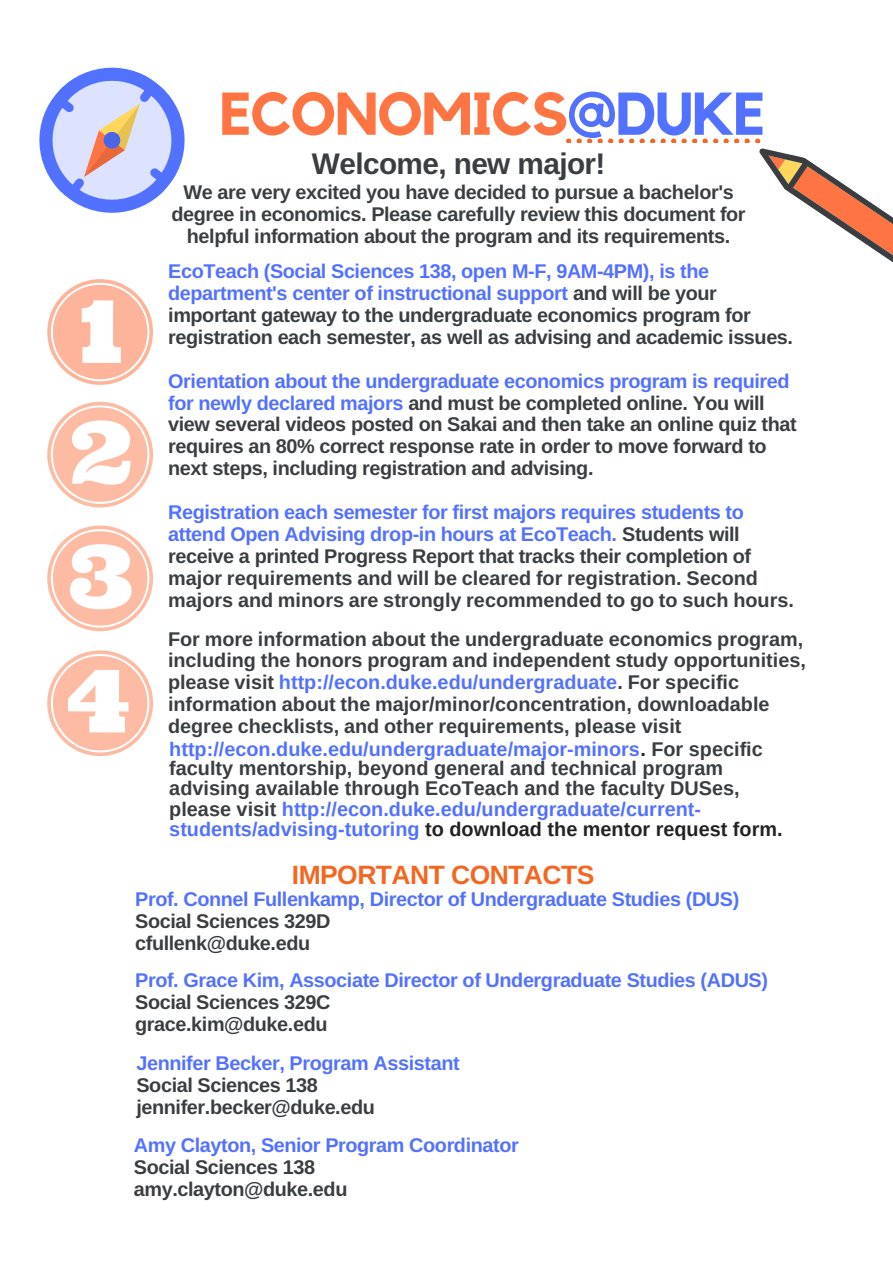
<style>
.page{position:relative;width:893px;height:1262px;background:#fff}
.page>*{position:absolute;margin:0;border:0;box-sizing:border-box;transform-origin:0 0}
.t1{font:700 59.55px "Kollektif";letter-spacing:-.02em;color:#fe7443}
.t2{font:700 29.78px "Arimo";letter-spacing:-.02em;color:#3a3e41}
.t3{font:700 26.47px "Arimo";letter-spacing:-.02em;color:#f26722}
.t4{font:700 19.88px/21.9px "Arimo";letter-spacing:-.02em;color:#3a3e41}
.t5{font:700 19.88px/21.7px "Arimo";color:#3a3e41}
.t6{font:700 19.88px "Arimo";letter-spacing:-.02em;color:#5271ff}
.t7{font:700 19.88px/20.5px "Arimo";color:#5271ff}
.s1{color:#5271ff}
.s2{color:#222}
.s3{color:#3a3e41}
</style>
<div class="page">
<svg style="left:39px;top:67px;width:146px;height:146px"></svg>
<svg style="left:608px;top:139px;width:15px;height:3px"></svg>
<svg style="left:650px;top:139px;width:15px;height:3px"></svg>
<svg style="left:566px;top:139px;width:15px;height:3px"></svg>
<svg style="left:587px;top:139px;width:15px;height:3px"></svg>
<svg style="left:629px;top:139px;width:15px;height:3px"></svg>
<svg style="left:734px;top:138px;width:158px;height:124px"></svg>
<svg style="left:713px;top:139px;width:15px;height:3px"></svg>
<svg style="left:671px;top:139px;width:15px;height:3px"></svg>
<svg style="left:692px;top:139px;width:15px;height:3px"></svg>
<svg style="left:47px;top:279px;width:106px;height:106px"></svg>
<svg style="left:47px;top:402px;width:106px;height:105px"></svg>
<svg style="left:47px;top:526px;width:106px;height:105px"></svg>
<svg style="left:47px;top:650px;width:106px;height:106px"></svg>
<h1 class="t1" style="left:219px;top:87px;width:547px">ECONOMICS<span class="s1">@DUKE</span></h1>
<h2 class="t2" style="left:312px;top:147px;width:295px">Welcome, new major!</h2>
<p class="t4" style="left:171px;top:181px;width:575px;text-align:center">We are very excited you have decided to pursue a bachelor's degree in economics. Please carefully review this document for helpful information about the program and its requirements.</p>
<p class="t4" style="left:168px;top:260px;width:626px"><span class="s1">EcoTeach (Social Sciences 138, open M-F, 9AM-4PM), is the department's center of instructional support</span> and will be your important gateway to the undergraduate economics program for registration each semester, as well as advising and academic issues.</p>
<p class="t4" style="left:168px;top:370px;width:630px"><span class="s1">Orientation about the undergraduate economics program is required for newly declared majors</span> and must be completed online. You will view several videos posted on Sakai and then take an online quiz that requires an 80% correct response rate in order to move forward to next steps, including registration and advising.</p>
<p class="t4" style="left:168px;top:501px;width:627px"><span class="s1">Registration each semester for first majors requires students to attend Open Advising drop-in hours at EcoTeach.</span> Students will receive a printed Progress Report that tracks their completion of major requirements and will be cleared for registration. Second majors and minors are strongly recommended to go to such hours.</p>
<p class="t5" style="left:168px;top:628px;width:639px">For more information about the undergraduate economics program, including the honors program and independent study opportunities, please visit <span class="s1">http://econ.duke.edu/undergraduate</span>. For specific information about the major/minor/concentration, downloadable degree checklists, and other requirements, please visit</p>
<p class="t5" style="left:169px;top:741px;width:595px;line-height:18.2px"><span class="s1">http://econ.duke.edu/undergraduate/major-minors</span><span class="s2">.</span> For specific faculty mentorship, beyond general and technical program</p>
<p class="t7" style="left:169px;top:778px;width:614px"><span class="s3">advising available through EcoTeach and the faculty DUSes, please visit</span> http://econ.duke.edu/undergraduate/current&shy;students/advising-tutoring <span class="s2">to download the mentor request form.</span></p>
<h3 class="t3" style="left:292px;top:860px;width:304px">IMPORTANT CONTACTS</h3>
<p class="t6" style="left:135px;top:888px;width:605px">Prof. Connel Fullenkamp, Director of Undergraduate Studies (DUS)</p>
<p class="t4" style="left:135px;top:910px;width:197px">Social Sciences 329D cfullenk@duke.edu</p>
<p class="t6" style="left:135px;top:969px;width:634px">Prof. Grace Kim, Associate Director of Undergraduate Studies (ADUS)</p>
<p class="t4" style="left:135px;top:991px;width:197px">Social Sciences 329C grace.kim@duke.edu</p>
<p class="t6" style="left:136px;top:1052px;width:324px">Jennifer Becker, Program Assistant</p>
<p class="t4" style="left:136px;top:1074px;width:240px">Social Sciences 138 jennifer.becker@duke.edu</p>
<p class="t6" style="left:134px;top:1134px;width:386px">Amy Clayton, Senior Program Coordinator</p>
<p class="t4" style="left:134px;top:1156px;width:215px">Social Sciences 138 amy.clayton@duke.edu</p>
</div>
